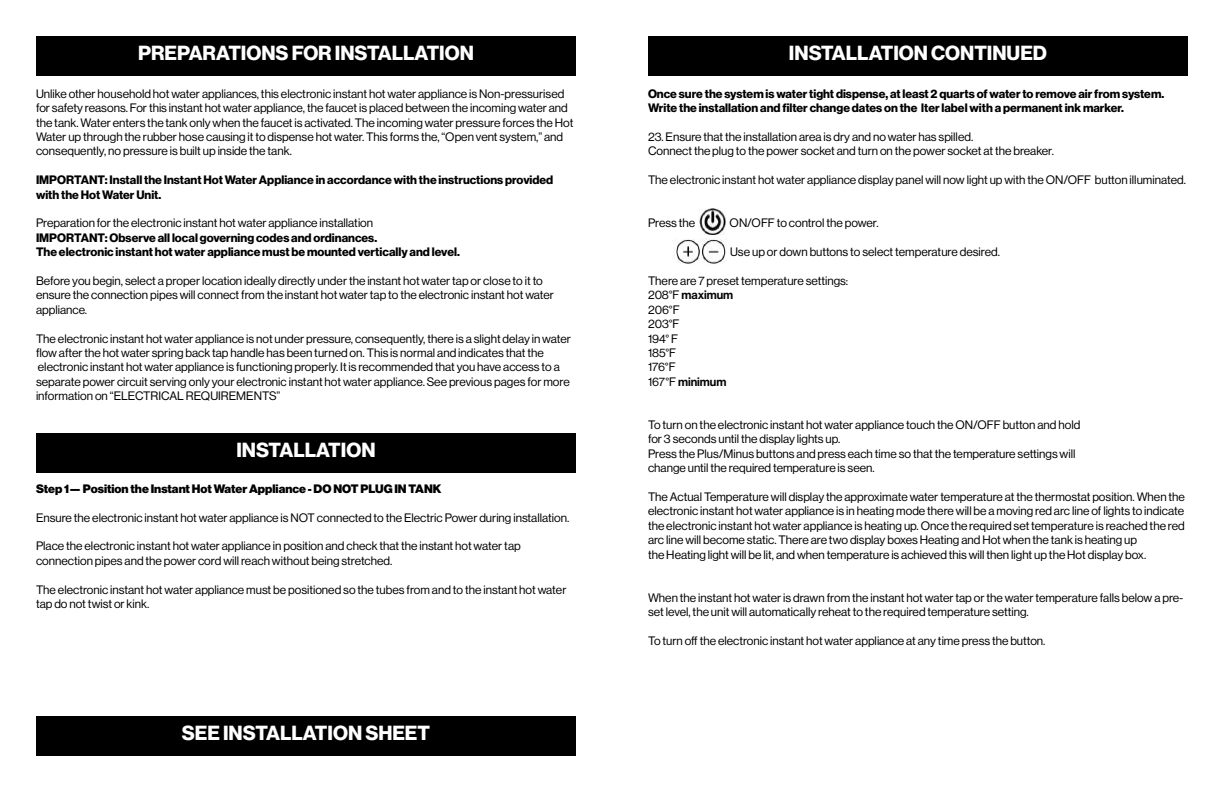
<style>
.page{position:relative;width:1224px;height:792px;background:#fff}
.page>*{position:absolute;margin:0;border:0;box-sizing:border-box;transform-origin:0 0}
.t1{font:20px "N Haas Grotesk DS Pro 75 Bd";color:#fff}
.t2{font:12px/14.4px "N Haas Grotesk DS Pro 55 Rg";color:#000}
.t3{font:12px/14.4px "N Haas Grotesk DS Pro 75 Bd";color:#000}
.t4{font:12px "N Haas Grotesk DS Pro 95 Blk";color:#000}
.t5{font:12px "N Haas Grotesk DS Pro 65 Md";color:#000}
.s1{font-family:"N Haas Grotesk DS Pro 55 Rg"}
</style>
<div class="page">
<div style="left:648px;top:36px;width:540px;height:40px;background:#000"></div>
<div style="left:36px;top:36px;width:540px;height:40px;background:#000"></div>
<div style="left:36px;top:434px;width:540px;height:39px;background:#000"></div>
<div style="left:36px;top:716px;width:540px;height:40px;background:#000"></div>
<img style="left:699px;top:208px;width:27px;height:27px">
<img style="left:672px;top:238px;width:54px;height:26px">
<h1 class="t1" style="left:138px;top:41px;width:337px">PREPARATIONS FOR INSTALLATION</h1>
<h1 class="t1" style="left:789px;top:41px;width:260px">INSTALLATION CONTINUED</h1>
<p class="t2" style="left:36px;top:86px;width:539px">Unlike other household hot water appliances, this electronic instant hot water appliance is Non-pressurised for safety reasons. For this instant hot water appliance, the faucet is placed between the incoming water and the tank. Water enters the tank only when the faucet is activated. The incoming water pressure forces the Hot Water up through the rubber hose causing it to dispense hot water. This forms the, “Open vent system,” and consequently, no pressure is built up inside the tank.</p>
<p class="t3" style="left:36px;top:173px;width:519px">IMPORTANT: Install the Instant Hot Water Appliance in accordance with the instructions provided with the Hot Water Unit.</p>
<p class="t2" style="left:36px;top:216px;width:339px">Preparation for the electronic instant hot water appliance installation</p>
<p class="t3" style="left:36px;top:231px;width:425px">IMPORTANT: Observe all local governing codes and ordinances.<br>The electronic instant hot water appliance must be mounted vertically and level.</p>
<p class="t2" style="left:36px;top:274px;width:520px">Before you begin, select a proper location ideally directly under the instant hot water tap or close to it to ensure the connection pipes will connect from the instant hot water tap to the electronic instant hot water appliance.</p>
<p class="t2" style="left:36px;top:331px;width:537px">The electronic instant hot water appliance is not under pressure, consequently, there is a slight delay in water flow after the hot water spring back tap handle has been turned on. This is normal and indicates that the electronic instant hot water appliance is functioning properly. It is recommended that you have access to a separate power circuit serving only your electronic instant hot water appliance. See previous pages for more information on “ELECTRICAL REQUIREMENTS”</p>
<h1 class="t1" style="left:236px;top:439px;width:141px">INSTALLATION</h1>
<p class="t4" style="left:36px;top:482px;width:407px">Step 1— Position the Instant Hot Water Appliance - DO NOT PLUG IN TANK</p>
<p class="t2" style="left:36px;top:510px;width:535px">Ensure the electronic instant hot water appliance is NOT connected to the Electric Power during installation.</p>
<p class="t2" style="left:36px;top:539px;width:486px">Place the electronic instant hot water appliance in position and check that the instant hot water tap connection pipes and the power cord will reach without being stretched.</p>
<p class="t2" style="left:36px;top:582px;width:532px">The electronic instant hot water appliance must be positioned so the tubes from and to the instant hot water tap do not twist or kink.</p>
<h1 class="t1" style="left:182px;top:721px;width:250px">SEE INSTALLATION SHEET</h1>
<p class="t3" style="left:648px;top:87px;width:518px">Once sure the system is water tight dispense, at least 2 quarts of water to remove air from system.<br>Write the installation and filter change dates on the lter label with a permanent ink marker.</p>
<p class="t2" style="left:648px;top:130px;width:407px">23. Ensure that the installation area is dry and no water has spilled.<br>Connect the plug to the power socket and turn on the power socket at the breaker.</p>
<p class="t2" style="left:648px;top:173px;width:539px">The electronic instant hot water appliance display panel will now light up with the ON/OFF button illuminated.</p>
<p class="t2" style="left:648px;top:216px;width:49px">Press the</p>
<p class="t2" style="left:730px;top:216px;width:150px">ON/OFF to control the power.</p>
<p class="t2" style="left:730px;top:245px;width:271px">Use up or down buttons to select temperature desired.</p>
<p class="t2" style="left:648px;top:274px;width:202px">There are 7 preset temperature settings:</p>
<p class="t5" style="left:648px;top:288px;width:87px"><span class="s1">208°F</span> maximum</p>
<p class="t2" style="left:648px;top:302px;width:33px">206°F<br>203°F<br>194° F<br>185°F<br>176°F</p>
<p class="t5" style="left:648px;top:375px;width:80px"><span class="s1">167°F</span> minimum</p>
<p class="t2" style="left:648px;top:418px;width:434px">To turn on the electronic instant hot water appliance touch the ON/OFF button and hold for 3 seconds until the display lights up.<br>Press the Plus/Minus buttons and press each time so that the temperature settings will change until the required temperature is seen.</p>
<p class="t2" style="left:648px;top:490px;width:539px">The Actual Temperature will display the approximate water temperature at the thermostat position. When the electronic instant hot water appliance is in heating mode there will be a moving red arc line of lights to indicate the electronic instant hot water appliance is heating up. Once the required set temperature is reached the red arc line will become static. There are two display boxes Heating and Hot when the tank is heating up<br>the Heating light will be lit, and when temperature is achieved this will then light up the Hot display box.</p>
<p class="t2" style="left:648px;top:590px;width:537px">When the instant hot water is drawn from the instant hot water tap or the water temperature falls below a pre&shy;set level, the unit will automatically reheat to the required temperature setting.</p>
<p class="t2" style="left:648px;top:634px;width:399px">To turn off the electronic instant hot water appliance at any time press the button.</p>
</div>
